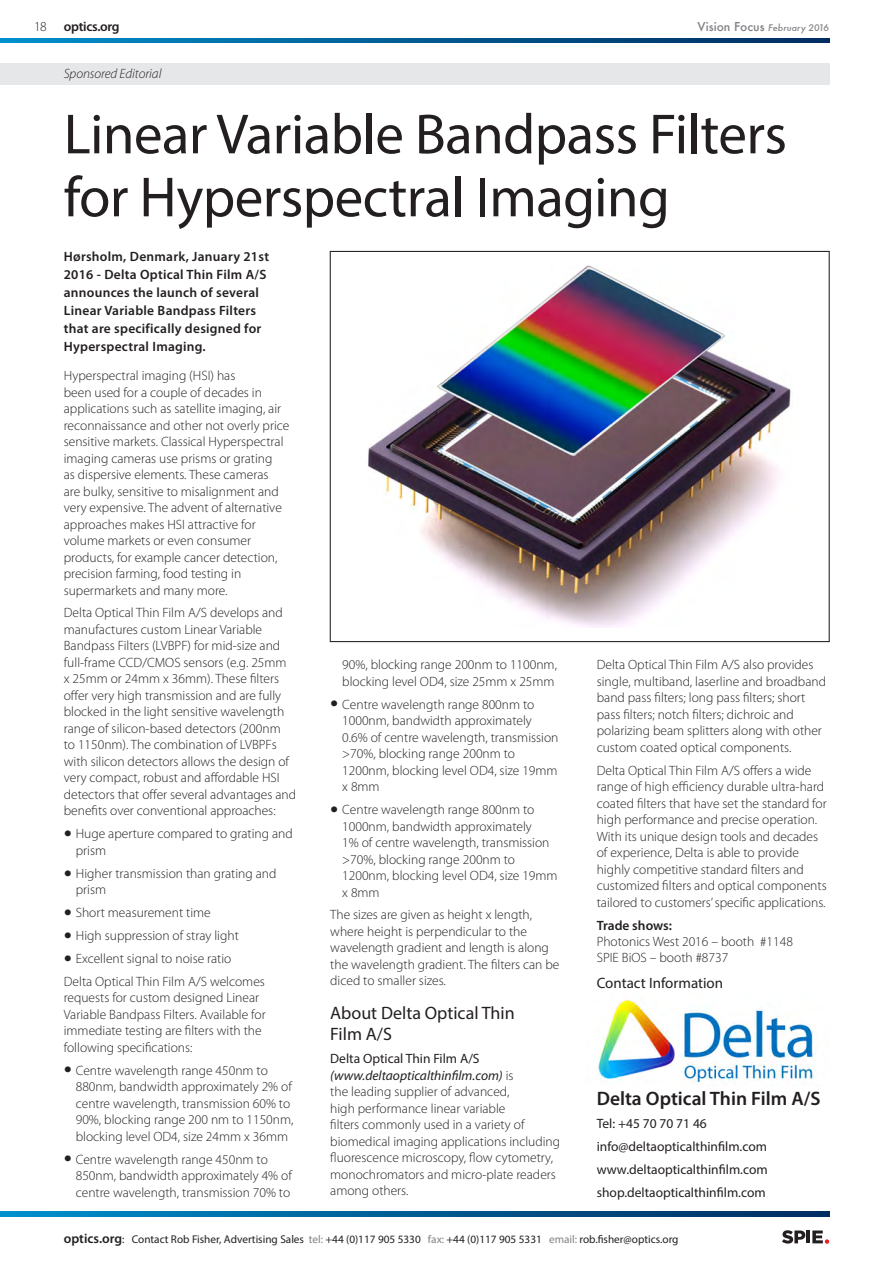
<style>
.page{position:relative;width:893px;height:1263px;background:#fff}
.page>*{position:absolute;margin:0;border:0;box-sizing:border-box;transform-origin:0 0}
.t1{font:57px/63px "Myriad Pro";letter-spacing:-.01em;color:#231f20}
.t2{font:600 19.5px "Myriad Pro";color:#231f20}
.t3{font:18px/21px "Myriad Pro";color:#231f20}
.t4{font:15px "Myriad Pro";color:#231f20}
.t5{font:300 13.5px/16.5px "Myriad Pro";color:#231f20}
.t6{font:600 13.5px/18px "Myriad Pro";letter-spacing:.02em;color:#231f20}
.t7{font:13.5px "Myriad Pro";color:#231f20}
.t8{font:italic 300 13.5px "Myriad Pro";letter-spacing:-.005em;color:#231f20}
.t9{font:600 13.5px "Myriad Pro";letter-spacing:-.005em;color:#231f20}
.t10{font:600 13.5px "Myriad Pro";letter-spacing:-.02em;color:#231f20}
.t11{font:11.25px "Myriad Pro";color:#231f20}
.t12{font:italic 500 9px "Futura";color:#808285}
.s1{font-style:normal;font-size:12px}
.s2{font-size:33px}
.s3{font-weight:400}
.s4{font-weight:400;font-style:italic}
.s5{font-weight:600;font-size:13.5px}
.s6{color:#808285}
</style>
<div class="page">
<svg style="left:0;top:1212px;width:829px;height:4px;background:#005d94"></svg>
<svg style="left:0;top:38px;width:829px;height:5px;background:#005d94"></svg>
<svg style="left:782px;top:1230px;width:47px;height:14px"></svg>
<div style="left:0;top:64px;width:829px;height:21px;background:#e6e7e9"></div>
<img style="left:368px;top:266px;width:425px;height:361px">
<img style="left:597px;top:999px;width:219px;height:88px">
<p class="t5" style="left:34px;top:19px;width:14px">18</p>
<p class="t10" style="left:64px;top:18px;width:57px">optics.org</p>
<p class="t12" style="left:698px;top:22px;width:133px"><span class="s1">Vision Focus</span> February 2016</p>
<p class="t8" style="left:64px;top:66px;width:99px">Sponsored Editorial</p>
<p class="t1" style="left:64px;top:102px;width:725px">Linear Variable Bandpass Filters for Hyperspectral Imaging</p>
<p class="t6" style="left:64px;top:247px;width:207px">Hørsholm, Denmark, January 21st<br>2016 - Delta Optical Thin Film A/S announces the launch of several<br>Linear Variable Bandpass Filters that are specifically designed for<br>Hyperspectral Imaging.</p>
<p class="t5" style="left:64px;top:367px;width:227px">Hyperspectral imaging (HSI) has<br>been used for a couple of decades in applications such as satellite imaging, air reconnaissance and other not overly price sensitive markets. Classical Hyperspectral imaging cameras use prisms or grating<br>as dispersive elements. These cameras<br>are bulky, sensitive to misalignment and very expensive. The advent of alternative approaches makes HSI attractive for volume markets or even consumer products, for example cancer detection, precision farming, food testing in supermarkets and many more.</p>
<p class="t5" style="left:64px;top:605px;width:234px">Delta Optical Thin Film A/S develops and manufactures custom Linear Variable Bandpass Filters (LVBPF) for mid-size and full-frame CCD/CMOS sensors (e.g. 25mm<br>x 25mm or 24mm x 36mm). These filters offer very high transmission and are fully blocked in the light sensitive wavelength range of silicon-based detectors (200nm<br>to 1150nm). The combination of LVBPFs with silicon detectors allows the design of very compact, robust and affordable HSI detectors that offer several advantages and benefits over conventional approaches:</p>
<p class="t5" style="left:76px;top:825px;width:218px;text-indent:-12px"><span class="s2">•</span> Huge aperture compared to grating and prism</p>
<p class="t5" style="left:76px;top:865px;width:202px;text-indent:-12px"><span class="s2">•</span> Higher transmission than grating and prism</p>
<p class="t5" style="left:64px;top:904px;width:149px"><span class="s2">•</span> Short measurement time</p>
<p class="t5" style="left:64px;top:927px;width:177px"><span class="s2">•</span> High suppression of stray light</p>
<p class="t5" style="left:64px;top:950px;width:169px"><span class="s2">•</span> Excellent signal to noise ratio</p>
<p class="t5" style="left:64px;top:973px;width:203px">Delta Optical Thin Film A/S welcomes requests for custom designed Linear Variable Bandpass Filters. Available for immediate testing are filters with the following specifications:</p>
<p class="t5" style="left:76px;top:1062px;width:219px;text-indent:-12px"><span class="s2">•</span> Centre wavelength range 450nm to 880nm, bandwidth approximately 2% of centre wavelength, transmission 60% to 90%, blocking range 200 nm to 1150nm, blocking level OD4, size 24mm x 36mm</p>
<p class="t5" style="left:76px;top:1151px;width:218px;text-indent:-12px"><span class="s2">•</span> Centre wavelength range 450nm to<br>850nm, bandwidth approximately 4% of centre wavelength, transmission 70% to</p>
<p class="t5" style="left:342px;top:656px;width:216px">90%, blocking range 200nm to 1100nm, blocking level OD4, size 25mm x 25mm</p>
<p class="t5" style="left:342px;top:696px;width:218px;text-indent:-12px"><span class="s2">•</span> Centre wavelength range 800nm to<br>1000nm, bandwidth approximately<br>0.6% of centre wavelength, transmission &gt;70%, blocking range 200nm to<br>1200nm, blocking level OD4, size 19mm x 8mm</p>
<p class="t5" style="left:342px;top:801px;width:217px;text-indent:-12px"><span class="s2">•</span> Centre wavelength range 800nm to<br>1000nm, bandwidth approximately<br>1% of centre wavelength, transmission &gt;70%, blocking range 200nm to<br>1200nm, blocking level OD4, size 19mm x 8mm</p>
<p class="t5" style="left:330px;top:906px;width:231px">The sizes are given as height x length, where height is perpendicular to the wavelength gradient and length is along the wavelength gradient. The filters can be diced to smaller sizes.</p>
<p class="t3" style="left:330px;top:1002px;width:186px">About Delta Optical Thin<br>Film A/S</p>
<p class="t5" style="left:330px;top:1050px;width:231px"><span class="s3">Delta Optical Thin Film A/S </span><span class="s4">(www.deltaopticalthinfilm.com)</span> is<br>the leading supplier of advanced,<br>high performance linear variable<br>filters commonly used in a variety of biomedical imaging applications including fluorescence microscopy, flow cytometry, monochromators and micro-plate readers among others.</p>
<p class="t5" style="left:597px;top:656px;width:231px">Delta Optical Thin Film A/S also provides single, multiband, laserline and broadband band pass filters; long pass filters; short pass filters; notch filters; dichroic and polarizing beam splitters along with other custom coated optical components.</p>
<p class="t5" style="left:597px;top:762px;width:232px">Delta Optical Thin Film A/S offers a wide range of high efficiency durable ultra-hard coated filters that have set the standard for high performance and precise operation.<br>With its unique design tools and decades of experience, Delta is able to provide highly competitive standard filters and customized filters and optical components tailored to customers’ specific applications.</p>
<p class="t9" style="left:597px;top:916px;width:77px">Trade shows:</p>
<p class="t5" style="left:597px;top:933px;width:198px">Photonics West 2016 – booth #1148</p>
<p class="t5" style="left:597px;top:949px;width:133px">SPIE BiOS – booth #8737</p>
<p class="t4" style="left:597px;top:973px;width:128px">Contact Information</p>
<p class="t2" style="left:597px;top:1086px;width:225px">Delta Optical Thin Film A/S</p>
<p class="t7" style="left:597px;top:1115px;width:112px">Tel: +45 70 70 71 46</p>
<p class="t7" style="left:597px;top:1138px;width:172px">info@deltaopticalthinfilm.com</p>
<p class="t7" style="left:597px;top:1161px;width:172px">www.deltaopticalthinfilm.com</p>
<p class="t7" style="left:597px;top:1184px;width:170px">shop.deltaopticalthinfilm.com</p>
<p class="t11" style="left:64px;top:1232px;width:616px"><span class="s5">optics.org</span>: Contact Rob Fisher, Advertising Sales <span class="s6">tel:</span> +44 (0)117 905 5330 <span class="s6">fax:</span> +44 (0)117 905 5331 <span class="s6">email:</span> rob.fisher@optics.org</p>
</div>
